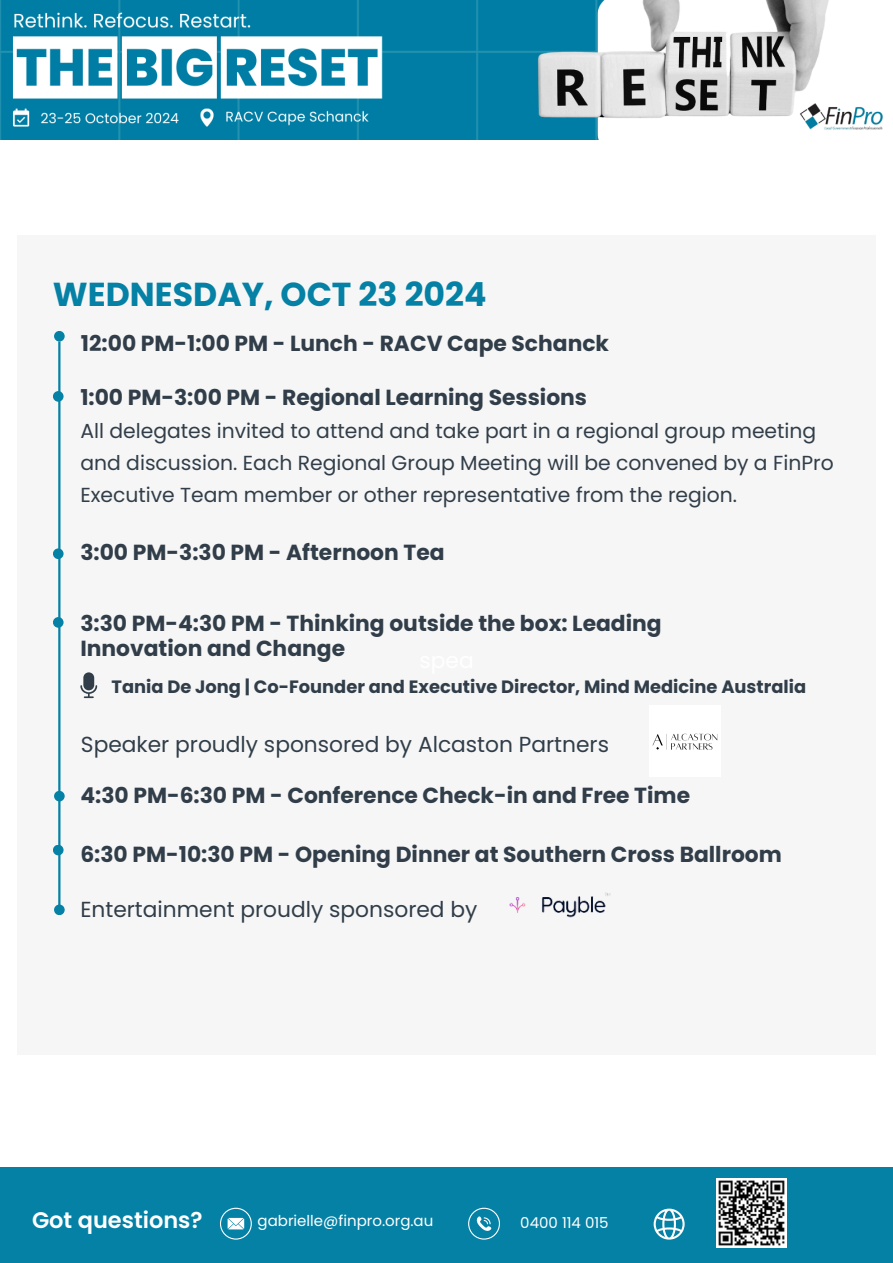
<style>
.page{position:relative;width:893px;height:1263px;background:#fff}
.page>*{position:absolute;margin:0;border:0;box-sizing:border-box;transform-origin:0 0}
.t1{font:700 33.15px "Poppins";color:#0481a5}
.t2{font:600 22.5px "Poppins";color:#fff}
.t3{font:700 21.83px/24.8px "Poppins";color:#313e49}
.t4{font:21.75px "Poppins";color:#313e49}
.t5{font:20.33px/32.1px "Poppins";color:#313e49}
.t6{font:700 17.85px "Poppins";color:#313e49}
.t7{font:15px "Poppins";color:#fff}
</style>
<div class="page">
<div style="left:0;top:1167px;width:893px;height:96px;background:#0481a5"></div>
<svg style="left:220px;top:1208px;width:32px;height:31px"></svg>
<svg style="left:468px;top:1208px;width:32px;height:31px"></svg>
<svg style="left:653px;top:1208px;width:31px;height:31px"></svg>
<div style="left:17px;top:235px;width:858px;height:820px;background:#f6f6f6"></div>
<hr style="left:58px;top:341px;width:2px;height:565px;background:#0481a5">
<div style="left:54px;top:331px;width:11px;height:10px;background:#0481a5;border-radius:50%"></div>
<div style="left:53px;top:617px;width:11px;height:11px;background:#0481a5;border-radius:50%"></div>
<svg style="left:80px;top:672px;width:17px;height:26px"></svg>
<img style="left:0;top:0;width:883px;height:140px">
<div style="left:53px;top:548px;width:11px;height:11px;background:#0481a5;border-radius:50%"></div>
<div style="left:54px;top:791px;width:11px;height:10px;background:#0481a5;border-radius:50%"></div>
<div style="left:53px;top:845px;width:11px;height:10px;background:#0481a5;border-radius:50%"></div>
<img style="left:509px;top:892px;width:102px;height:26px">
<img style="left:716px;top:1178px;width:70px;height:69px">
<img style="left:652px;top:733px;width:66px;height:17px">
<div style="left:54px;top:904px;width:11px;height:11px;background:#0481a5;border-radius:50%"></div>
<div style="left:53px;top:391px;width:11px;height:11px;background:#0481a5;border-radius:50%"></div>
<p class="t1" style="left:53px;top:271px;width:435px">WEDNESDAY, OCT 23 2024</p>
<p class="t3" style="left:81px;top:331px;width:529px">12:00 PM-1:00 PM - Lunch - RACV Cape Schanck</p>
<h3 class="t3" style="left:80px;top:385px;width:508px">1:00 PM-3:00 PM - Regional Learning Sessions</h3>
<h3 class="t5" style="left:80px;top:415px;width:755px">All delegates invited to attend and take part in a regional group meeting and discussion. Each Regional Group Meeting will be convened by a FinPro<br>Executive Team member or other representative from the region.</h3>
<h2 class="t3" style="left:80px;top:540px;width:366px">3:00 PM-3:30 PM - Afternoon Tea</h2>
<h2 class="t3" style="left:80px;top:611px;width:583px">3:30 PM-4:30 PM - Thinking outside the box: Leading<br>Innovation and Change</h2>
<h2 class="t6" style="left:112px;top:674px;width:696px">Tania De Jong | Co-Founder and Executive Director, Mind Medicine Australia</h2>
<p class="t4" style="left:81px;top:729px;width:529px">Speaker proudly sponsored by Alcaston Partners</p>
<h3 class="t3" style="left:80px;top:783px;width:611px">4:30 PM-6:30 PM - Conference Check-in and Free Time</h3>
<p class="t3" style="left:80px;top:842px;width:703px">6:30 PM-10:30 PM - Opening Dinner at Southern Cross Ballroom</p>
<h2 class="t4" style="left:80px;top:894px;width:398px">Entertainment proudly sponsored by</h2>
<h2 class="t2" style="left:32px;top:1205px;width:172px">Got questions?</h2>
<p class="t7" style="left:258px;top:1210px;width:177px">gabrielle@finpro.org.au</p>
<h4 class="t7" style="left:520px;top:1213px;width:90px">0400 114 015</h4>
</div>
